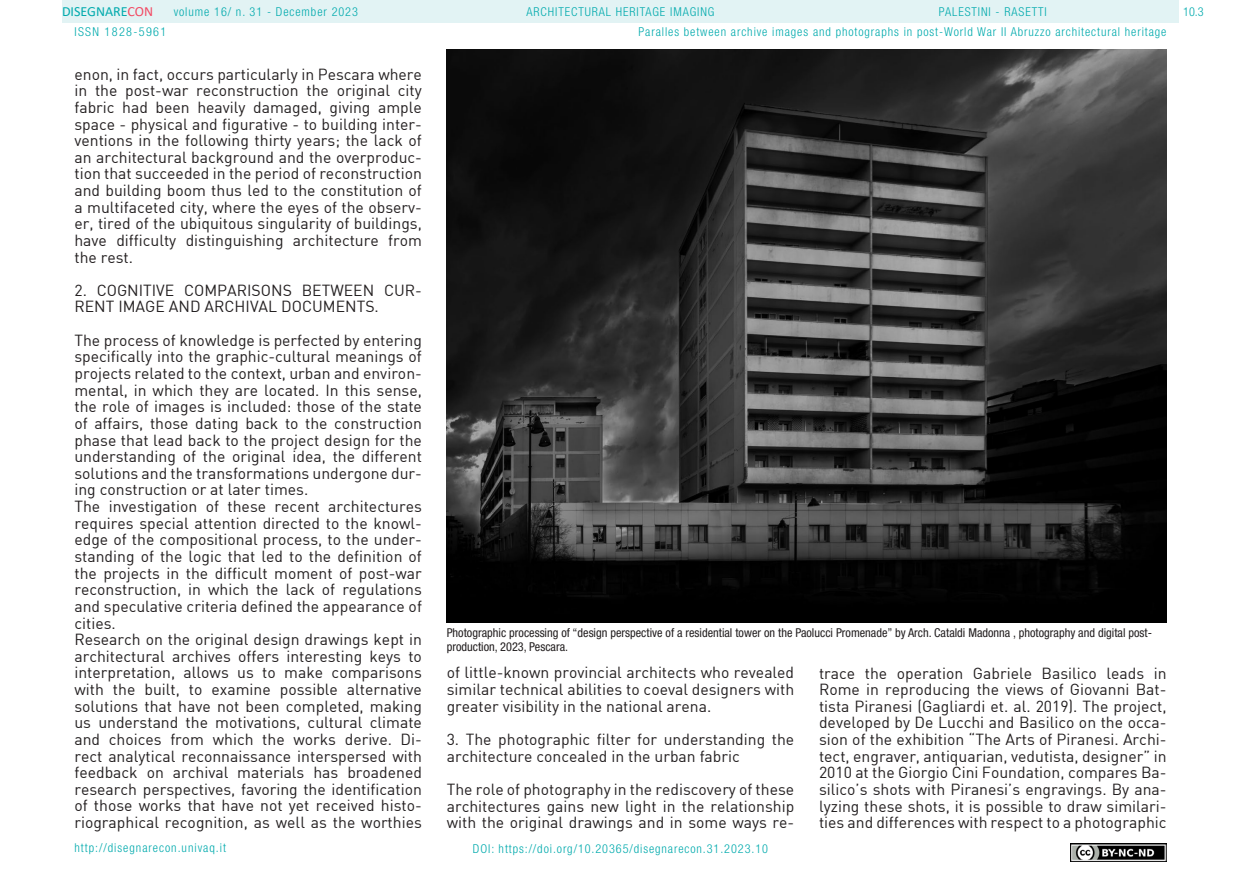
<style>
.page{position:relative;width:1241px;height:893px;background:#fff}
.page>*{position:absolute;margin:0;border:0;box-sizing:border-box;transform-origin:0 0}
.t1{font:15.75px/16.6px "DIN";color:#231f20;text-align:justify}
.t2{font:14px "Calibri";color:#00aaad}
.t3{font:300 condensed 12.25px "Helvetica Neue LT Std";letter-spacing:.075em;color:#00aaad}
.t4{font:condensed 12.25px/14px "Helvetica Neue LT Std";color:#231f20}
.t5{font:300 condensed 12.25px "Helvetica Neue LT Std";letter-spacing:.11em;color:#00aaad}
.s1{color:#f24862}
</style>
<div class="page">
<div style="left:62px;top:0;width:1116px;height:23px;background:#e2f3f4"></div>
<img style="left:1070px;top:843px;width:96px;height:18px">
<img style="left:446px;top:50px;width:720px;height:573px">
<p class="t2" style="left:62px;top:2px;width:93px">DISEGNARE<span class="s1">CON</span></p>
<p class="t3" style="left:938px;top:5px;width:109px">PALESTINI - RASETTI</p>
<p class="t3" style="left:174px;top:5px;width:186px">volume 16/ n. 31 - December 2023</p>
<p class="t3" style="left:526px;top:5px;width:189px">ARCHITECTURAL HERITAGE IMAGING</p>
<p class="t5" style="left:74px;top:24px;width:93px">ISSN 1828-5961</p>
<p class="t1" style="left:74px;top:65px;width:349px">enon, in fact, occurs particularly in Pescara where in the post-war reconstruction the original city fabric had been heavily damaged, giving ample space - physical and figurative - to building inter&shy;ventions in the following thirty years; the lack of an architectural background and the overproduc&shy;tion that succeeded in the period of reconstruction and building boom thus led to the constitution of a multifaceted city, where the eyes of the observ&shy;er, tired of the ubiquitous singularity of buildings, have difficulty distinguishing architecture from the rest.</p>
<p class="t1" style="left:74px;top:282px;width:349px">2. COGNITIVE COMPARISONS BETWEEN CUR-<br>RENT IMAGE AND ARCHIVAL DOCUMENTS.</p>
<p class="t1" style="left:74px;top:331px;width:349px;text-align:left">The process of knowledge is perfected by entering specifically into the graphic-cultural meanings of projects related to the context, urban and environ&shy;mental, in which they are located. In this sense, the role of images is included: those of the state of affairs, those dating back to the construction phase that lead back to the project design for the understanding of the original idea, the different solutions and the transformations undergone dur&shy;ing construction or at later times.<br>The investigation of these recent architectures requires special attention directed to the knowl&shy;edge of the compositional process, to the under&shy;standing of the logic that led to the definition of the projects in the difficult moment of post-war reconstruction, in which the lack of regulations and speculative criteria defined the appearance of cities.<br>Research on the original design drawings kept in architectural archives offers interesting keys to interpretation, allows us to make comparisons with the built, to examine possible alternative solutions that have not been completed, making us understand the motivations, cultural climate and choices from which the works derive. Di&shy;rect analytical reconnaissance interspersed with feedback on archival materials has broadened research perspectives, favoring the identification of those works that have not yet received histo&shy;riographical recognition, as well as the worthies</p>
<p class="t3" style="left:74px;top:841px;width:153px">http://disegnarecon.univaq.it</p>
<p class="t3" style="left:638px;top:25px;width:529px">Paralles between archive images and photographs in post-World War II Abruzzo architectural heritage</p>
<p class="t4" style="left:446px;top:626px;width:706px">Photographic processing of “design perspective of a residential tower on the Paolucci Promenade” by Arch. Cataldi Madonna , photography and digital post&shy;production, 2023, Pescara.</p>
<p class="t1" style="left:446px;top:664px;width:349px">of little-known provincial architects who revealed similar technical abilities to coeval designers with greater visibility in the national arena.</p>
<p class="t1" style="left:446px;top:731px;width:349px">3. The photographic filter for understanding the architecture concealed in the urban fabric</p>
<p class="t1" style="left:446px;top:781px;width:349px">The role of photography in the rediscovery of these architectures gains new light in the relationship with the original drawings and in some ways re-</p>
<p class="t3" style="left:473px;top:842px;width:296px">DOI: https://doi.org/10.20365/disegnarecon.31.2023.10</p>
<p class="t1" style="left:819px;top:664px;width:349px">trace the operation Gabriele Basilico leads in Rome in reproducing the views of Giovanni Bat&shy;tista Piranesi (Gagliardi et. al. 2019). The project, developed by De Lucchi and Basilico on the occa&shy;sion of the exhibition “The Arts of Piranesi. Archi&shy;tect, engraver, antiquarian, vedutista, designer” in 2010 at the Giorgio Cini Foundation, compares Ba&shy;silico’s shots with Piranesi’s engravings. By ana&shy;lyzing these shots, it is possible to draw similari&shy;ties and differences with respect to a photographic</p>
<p class="t3" style="left:1182px;top:5px;width:22px">10.3</p>
</div>
